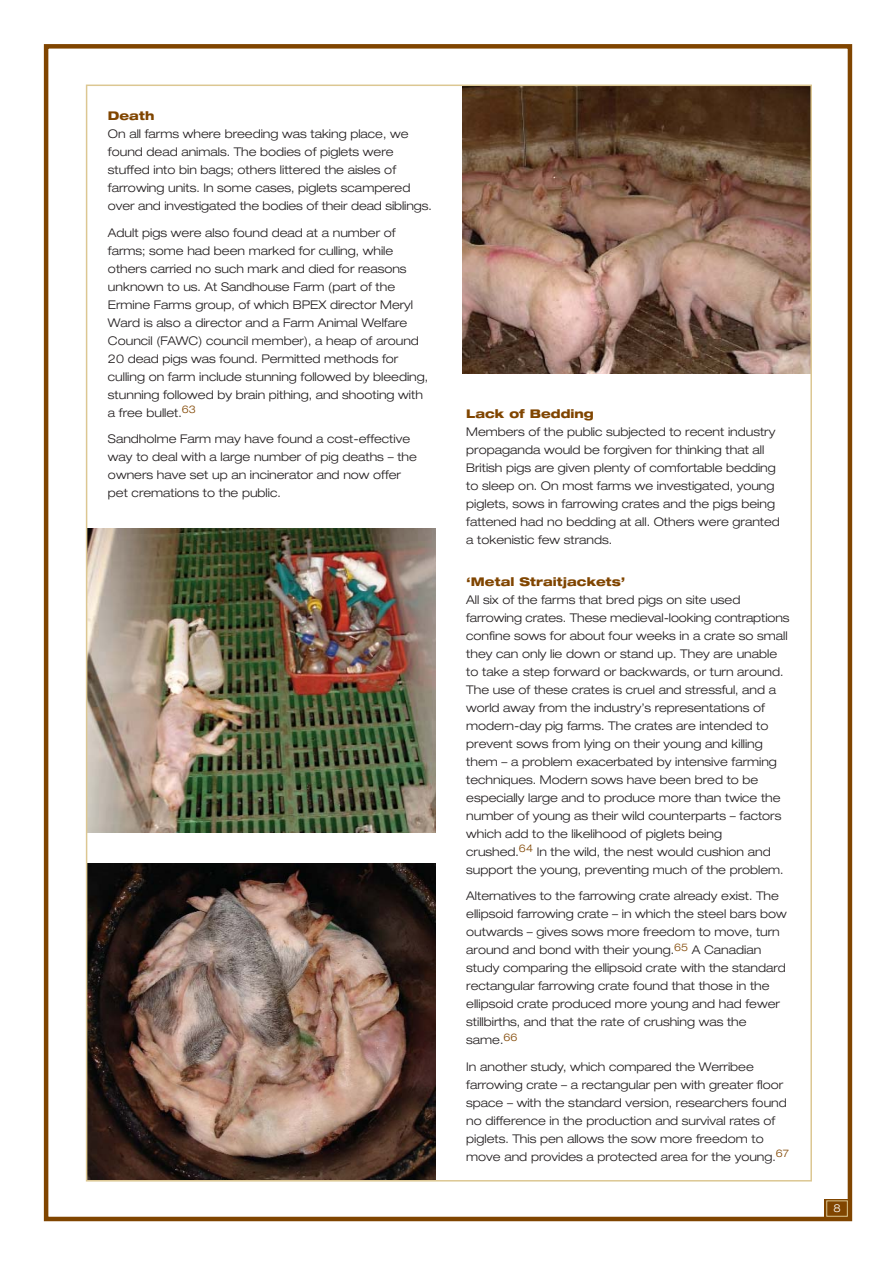
<style>
.page{position:relative;width:893px;height:1263px;background:#fff}
.page>*{position:absolute;margin:0;border:0;box-sizing:border-box;transform-origin:0 0}
.t1{font:300 expanded 12px/18px "Helvetica Neue";color:#231f20}
.t2{font:800 expanded 12px "Helvetica Neue";color:#804500}
.t3{font:300 expanded 10.95px "Helvetica Neue";color:#fff}
</style>
<div class="page">
<div style="left:44px;top:44px;width:808px;height:1177px;border:4px solid #804500"></div>
<div style="left:824px;top:1199px;width:23px;height:18px;background:#804500"></div>
<div style="left:826px;top:1200px;width:21px;height:17px;border:1px solid #dcc792"></div>
<img style="left:89px;top:528px;width:346px;height:304px">
<img style="left:89px;top:863px;width:346px;height:316px">
<img style="left:462px;top:88px;width:347px;height:286px">
<p class="t2" style="left:108px;top:112px;width:48px">Death</p>
<p class="t1" style="left:108px;top:126px;width:325px">On all farms where breeding was taking place, we found dead animals. The bodies of piglets were stuffed into bin bags; others littered the aisles of farrowing units. In some cases, piglets scampered over and investigated the bodies of their dead siblings.</p>
<p class="t1" style="left:108px;top:225px;width:322px">Adult pigs were also found dead at a number of farms; some had been marked for culling, while others carried no such mark and died for reasons unknown to us. At Sandhouse Farm (part of the Ermine Farms group, of which BPEX director Meryl Ward is also a director and a Farm Animal Welfare Council (FAWC) council member), a heap of around 20 dead pigs was found. Permitted methods for culling on farm include stunning followed by bleeding, stunning followed by brain pithing, and shooting with a free bullet.<sup>63</sup></p>
<p class="t1" style="left:108px;top:431px;width:310px">Sandholme Farm may have found a cost-effective way to deal with a large number of pig deaths – the owners have set up an incinerator and now offer pet cremations to the public.</p>
<p class="t2" style="left:466px;top:409px;width:129px">Lack of Bedding</p>
<p class="t1" style="left:466px;top:424px;width:315px">Members of the public subjected to recent industry propaganda would be forgiven for thinking that all British pigs are given plenty of comfortable bedding to sleep on. On most farms we investigated, young piglets, sows in farrowing crates and the pigs being fattened had no bedding at all. Others were granted a tokenistic few strands.</p>
<p class="t2" style="left:466px;top:577px;width:161px">‘Metal Straitjackets’</p>
<p class="t1" style="left:466px;top:592px;width:325px">All six of the farms that bred pigs on site used farrowing crates. These medieval-looking contraptions confine sows for about four weeks in a crate so small they can only lie down or stand up. They are unable to take a step forward or backwards, or turn around.<br>The use of these crates is cruel and stressful, and a world away from the industry’s representations of modern-day pig farms. The crates are intended to prevent sows from lying on their young and killing them – a problem exacerbated by intensive farming techniques. Modern sows have been bred to be especially large and to produce more than twice the number of young as their wild counterparts – factors which add to the likelihood of piglets being crushed.<sup>64</sup> In the wild, the nest would cushion and support the young, preventing much of the problem.</p>
<p class="t1" style="left:466px;top:888px;width:322px">Alternatives to the farrowing crate already exist. The ellipsoid farrowing crate – in which the steel bars bow outwards – gives sows more freedom to move, turn around and bond with their young.<sup>65</sup> A Canadian study comparing the ellipsoid crate with the standard rectangular farrowing crate found that those in the ellipsoid crate produced more young and had fewer stillbirths, and that the rate of crushing was the same.<sup>66</sup></p>
<p class="t1" style="left:466px;top:1059px;width:324px">In another study, which compared the Werribee farrowing crate – a rectangular pen with greater floor space – with the standard version, researchers found no difference in the production and survival rates of piglets. This pen allows the sow more freedom to move and provides a protected area for the young.<sup>67</sup></p>
<p class="t3" style="left:833px;top:1204px;width:9px">8</p>
</div>
